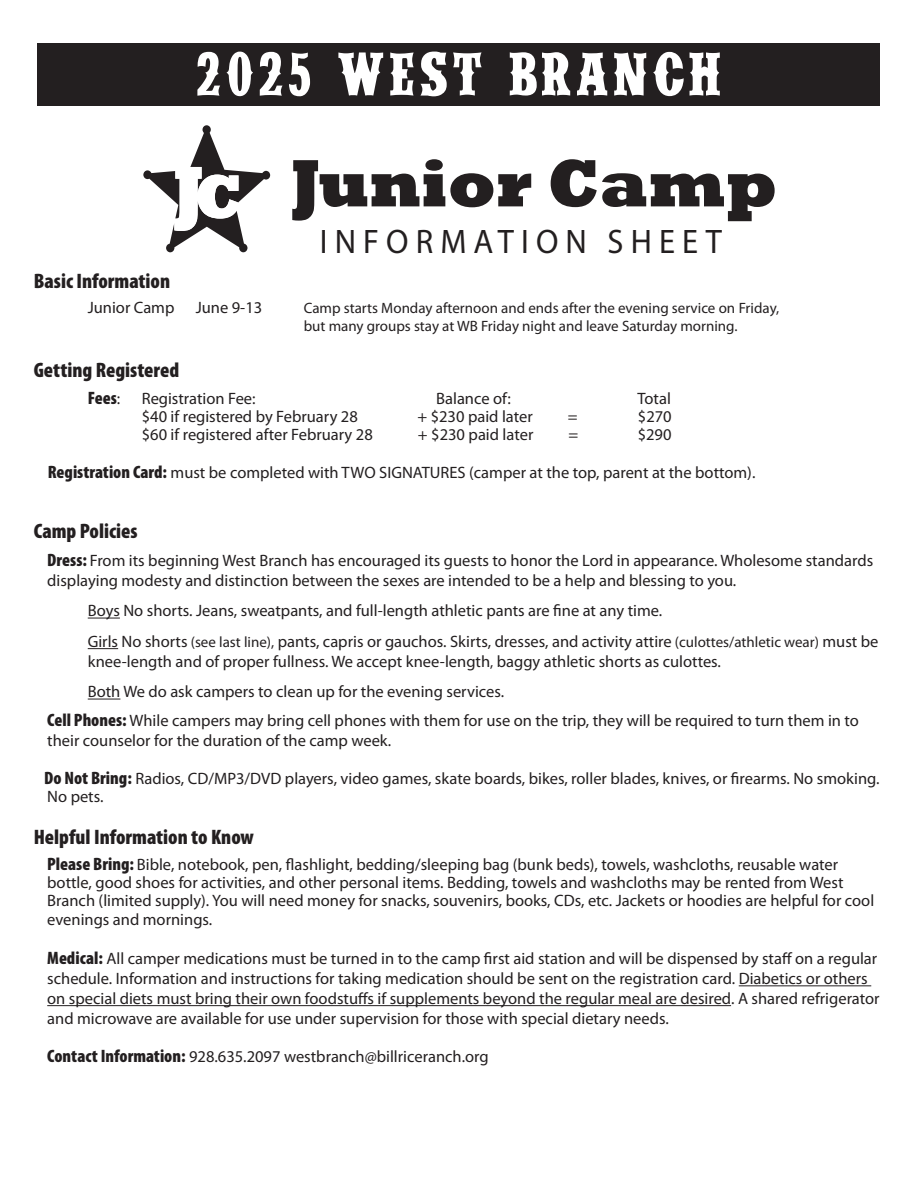
<style>
.page{position:relative;width:918px;height:1188px;background:#fff}
.page>*{position:absolute;margin:0;border:0;box-sizing:border-box;transform-origin:0 0}
.t1{font:61.5px "IFC WILDRODEO Bold";letter-spacing:.1em;color:#fff}
.t2{font:34.05px "Myriad Pro";letter-spacing:.22em;color:#231f20;scale:.95 1}
.t3{font:900 condensed 21px "Myriad Pro";color:#231f20}
.t4{font:900 condensed 18px "Myriad Pro";color:#231f20}
.t5{font:16.5px/19.8px "Myriad Pro";color:#231f20}
.t6{font:15px/18.1px "Myriad Pro";color:#231f20}
.s1{font-weight:400;font-stretch:normal;font-size:16.5px}
.s2{font-weight:900;font-stretch:condensed;font-size:18px}
.s3{font-size:15px}
</style>
<div class="page">
<svg style="left:143px;top:125px;width:127px;height:127px"></svg>
<svg style="left:292px;top:159px;width:239px;height:62px"></svg>
<svg style="left:551px;top:159px;width:224px;height:62px"></svg>
<div style="left:38px;top:43px;width:842px;height:62px;background:#231f20"></div>
<hr style="left:88px;top:618px;width:32px;height:1px;background:#231f20">
<hr style="left:88px;top:648px;width:30px;height:1px;background:#231f20">
<hr style="left:88px;top:699px;width:32px;height:1px;background:#231f20">
<hr style="left:739px;top:985px;width:132px;height:1px;background:#231f20">
<hr style="left:47px;top:1005px;width:684px;height:1px;background:#231f20">
<h1 class="t1" style="left:197px;top:52px;width:524px">2025 WEST BRANCH</h1>
<h2 class="t2" style="left:320px;top:220px;width:425px">INFORMATION SHEET</h2>
<p class="t3" style="left:34px;top:268px;width:138px">Basic Information</p>
<p class="t5" style="left:88px;top:297px;width:88px">Junior Camp</p>
<p class="t5" style="left:196px;top:297px;width:68px">June 9-13</p>
<p class="t6" style="left:304px;top:299px;width:477px">Camp starts Monday afternoon and ends after the evening service on Friday, but many groups stay at WB Friday night and leave Saturday morning.</p>
<p class="t3" style="left:34px;top:357px;width:147px">Getting Registered</p>
<p class="t4" style="left:88px;top:386px;width:34px">Fees<span class="s1">:</span></p>
<p class="t5" style="left:142px;top:388px;width:115px">Registration Fee:</p>
<p class="t5" style="left:436px;top:388px;width:76px">Balance of:</p>
<p class="t5" style="left:638px;top:388px;width:35px">Total</p>
<p class="t5" style="left:142px;top:406px;width:218px">$40 if registered by February 28</p>
<p class="t5" style="left:417px;top:406px;width:117px">+ $230 paid later</p>
<p class="t5" style="left:568px;top:406px;width:11px">=</p>
<p class="t5" style="left:638px;top:406px;width:35px">$270</p>
<p class="t5" style="left:142px;top:425px;width:233px">$60 if registered after February 28</p>
<p class="t5" style="left:418px;top:425px;width:117px">+ $230 paid later</p>
<p class="t5" style="left:568px;top:425px;width:11px">=</p>
<p class="t5" style="left:638px;top:425px;width:35px">$290</p>
<p class="t5" style="left:48px;top:463px;width:709px"><span class="s2">Registration Card:</span> must be completed with TWO SIGNATURES (camper at the top, parent at the bottom).</p>
<p class="t3" style="left:34px;top:517px;width:105px">Camp Policies</p>
<p class="t5" style="left:47px;top:550px;width:827px"><span class="s2">Dress:</span> From its beginning West Branch has encouraged its guests to honor the Lord in appearance. Wholesome standards displaying modesty and distinction between the sexes are intended to be a help and blessing to you.</p>
<p class="t5" style="left:88px;top:595px;width:792px;line-height:30.6px">Boys No shorts. Jeans, sweatpants, and full-length athletic pants are fine at any time.<br>Girls No shorts <span class="s3">(see last line),</span> pants, capris or gauchos. Skirts, dresses, and activity attire <span class="s3">(culottes/athletic wear)</span> must be</p>
<p class="t5" style="left:88px;top:646px;width:635px;line-height:30.6px">knee-length and of proper fullness. We accept knee-length<span class="s3">,</span> baggy athletic shorts as culottes.<br>Both We do ask campers to clean up for the evening services.</p>
<p class="t5" style="left:47px;top:711px;width:813px"><span class="s2">Cell Phones:</span> While campers may bring cell phones with them for use on the trip, they will be required to turn them in to their counselor for the duration of the camp week.</p>
<p class="t5" style="left:44px;top:769px;width:837px;line-height:18.1px"><span class="s2">Do Not Bring:</span> Radios, CD/MP3/DVD players, video games, skate boards, bikes, roller blades, knives, or firearms. No smoking.<br>No pets.</p>
<p class="t3" style="left:34px;top:823px;width:222px">Helpful Information to Know</p>
<p class="t5" style="left:47px;top:855px;width:828px;line-height:18.1px"><span class="s2">Please Bring:</span> Bible, notebook, pen, flashlight, bedding/sleeping bag (bunk beds), towels, washcloths, reusable water bottle, good shoes for activities, and other personal items. Bedding, towels and washcloths may be rented from West Branch (limited supply). You will need money for snacks, souvenirs, books, CDs, etc. Jackets or hoodies are helpful for cool evenings and mornings.</p>
<p class="t5" style="left:47px;top:949px;width:834px"><span class="s2">Medical:</span> All camper medications must be turned in to the camp first aid station and will be dispensed by staff on a regular schedule. Information and instructions for taking medication should be sent on the registration card. Diabetics or others on special diets must bring their own foodstuffs if supplements beyond the regular meal are desired. A shared refrigerator and microwave are available for use under supervision for those with special dietary needs.</p>
<p class="t5" style="left:47px;top:1046px;width:443px"><span class="s2">Contact Information:</span> 928.635.2097 westbranch@billriceranch.org</p>
</div>
